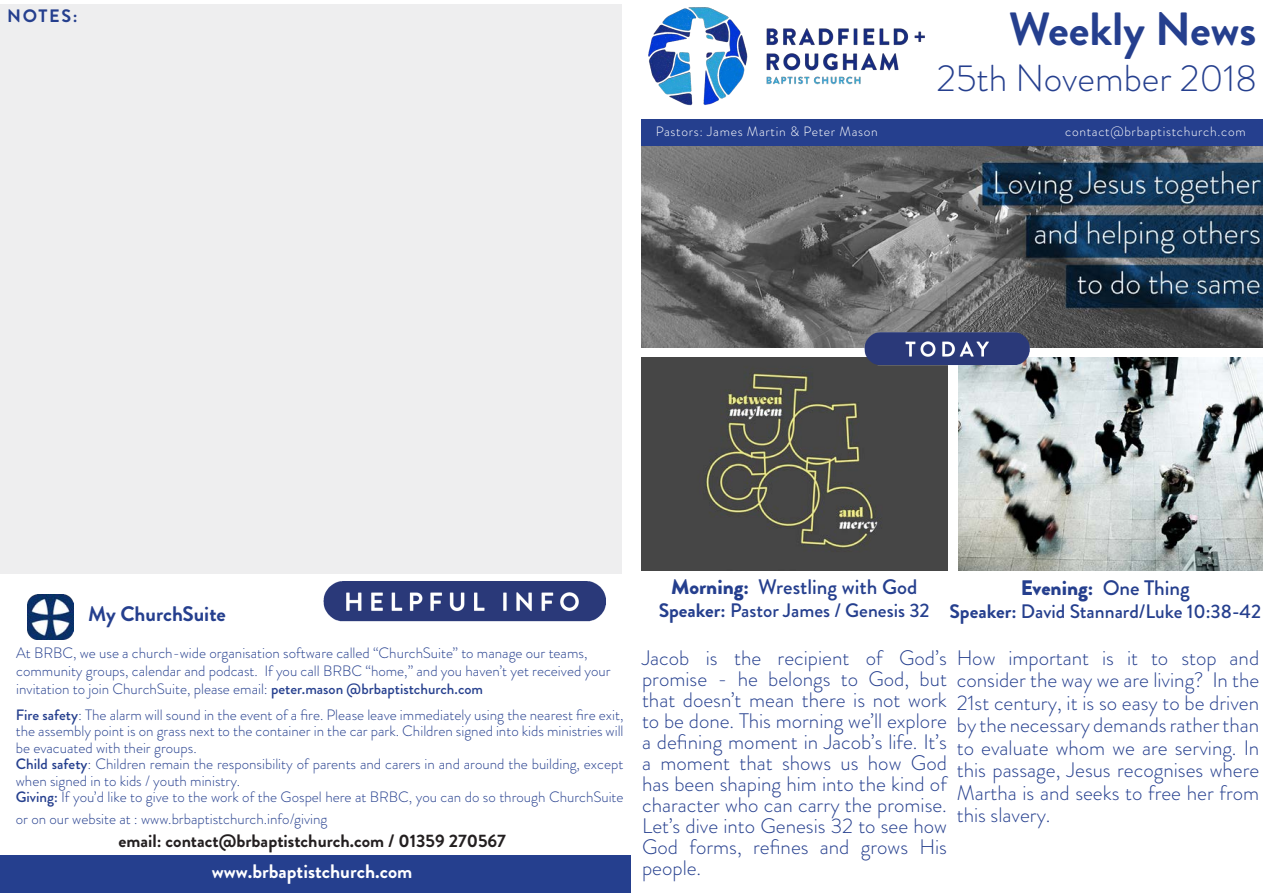
<style>
.page{position:relative;width:1263px;height:893px;background:#fff}
.page>*{position:absolute;margin:0;border:0;box-sizing:border-box;transform-origin:0 0}
.t1{font:700 46.5px "Brandon Grotesque";color:#253f8e}
.t2{font:300 37.5px "Brandon Grotesque";color:#253f8e}
.t3{font:300 21px/21px "Brandon Grotesque";color:#253f8e;text-align:justify}
.t4{font:500 21px "Brandon Grotesque";color:#253f8e}
.t5{font:900 21px "Brandon Grotesque";color:#253f8e}
.t6{font:700 21px "Brandon Grotesque";color:#253f8e}
.t7{font:500 19.5px "Brandon Grotesque";color:#253f8e}
.t8{font:700 19.5px "Brandon Grotesque";color:#fff}
.t9{font:700 18px "Brandon Grotesque";color:#231f20}
.t10{font:700 18px "Brandon Grotesque";letter-spacing:.09em;color:#253f8e}
.t11{font:300 15px/16.5px "Brandon Grotesque";color:#253f8e}
.t12{font:300 13.5px "Brandon Grotesque";letter-spacing:.05em;color:#fff}
.s1{font-weight:500}
.s2{font-weight:900}
.s3{font-weight:700}
</style>
<div class="page">
<img style="left:642px;top:357px;width:306px;height:214px">
<img style="left:648px;top:7px;width:277px;height:99px">
<img style="left:958px;top:358px;width:305px;height:213px">
<img style="left:642px;top:146px;width:621px;height:201px">
<img style="left:817px;top:320px;width:255px;height:55px">
<div style="left:642px;top:120px;width:621px;height:26px;background:#253f8e"></div>
<div style="left:0;top:4px;width:621px;height:570px;background:#eeeeef"></div>
<div style="left:0;top:855px;width:631px;height:38px;background:#253f8e"></div>
<img style="left:323px;top:567px;width:299px;height:55px">
<img style="left:27px;top:594px;width:46px;height:45px">
<p class="t10" style="left:7px;top:3px;width:72px">NOTES:</p>
<p class="t1" style="left:1009px;top:-4px;width:249px">Weekly News</p>
<p class="t2" style="left:936px;top:53px;width:322px">25th November 2018</p>
<p class="t12" style="left:656px;top:122px;width:223px">Pastors: James Martin &amp; Peter Mason</p>
<p class="t12" style="left:1065px;top:122px;width:182px">contact@brbaptistchurch.com</p>
<p class="t6" style="left:88px;top:599px;width:139px">My ChurchSuite</p>
<p class="t11" style="left:16px;top:644px;width:596px;line-height:18px">At BRBC, we use a church-wide organisation software called “ChurchSuite” to manage our teams, community groups, calendar and podcast. If you call BRBC “home,” and you haven’t yet received your invitation to join ChurchSuite, please email: <span class="s1">peter.mason @brbaptistchurch.com</span></p>
<p class="t11" style="left:16px;top:706px;width:609px;text-align:justify"><span class="s1">Fire safety</span>: The alarm will sound in the event of a fire. Please leave immediately using the nearest fire exit, the assembly point is on grass next to the container in the car park. Children signed into kids ministries will be evacuated with their groups.</p>
<p class="t11" style="left:16px;top:756px;width:609px"><span class="s1">Child safety</span>: Children remain the responsibility of parents and carers in and around the building, except when signed in to kids / youth ministry.</p>
<p class="t11" style="left:16px;top:786px;width:609px;line-height:21.6px"><span class="s1">Giving:</span> If you’d like to give to the work of the Gospel here at BRBC, you can do so through ChurchSuite or on our website at : www.brbaptistchurch.info/giving</p>
<p class="t9" style="left:118px;top:828px;width:389px">email: contact@brbaptistchurch.com / 01359 270567</p>
<p class="t8" style="left:212px;top:858px;width:202px">www.brbaptistchurch.com</p>
<p class="t4" style="left:671px;top:572px;width:248px"><span class="s2">Morning:</span> Wrestling with God</p>
<p class="t7" style="left:659px;top:597px;width:272px"><span class="s3">Speaker:</span> Pastor James / Genesis 32</p>
<p class="t5" style="left:1021px;top:572px;width:171px">Evening: <span class="s1">One Thing</span></p>
<p class="t7" style="left:949px;top:598px;width:313px"><span class="s3">Speaker:</span> David Stannard/Luke 10:38-42</p>
<p class="t3" style="left:642px;top:647px;width:306px">Jacob is the recipient of God’s promise - he belongs to God, but that doesn’t mean there is not work to be done. This morning we’ll explore a defining moment in Jacob’s life. It’s a moment that shows us how God has been shaping him into the kind of character who can carry the promise.<br>Let’s dive into Genesis 32 to see how God forms, refines and grows His people.</p>
<p class="t3" style="left:957px;top:646px;width:304px;line-height:22.5px">How important is it to stop and consider the way we are living? In the 21st century, it is so easy to be driven by the necessary demands rather than to evaluate whom we are serving. In this passage, Jesus recognises where Martha is and seeks to free her from this slavery.</p>
</div>
